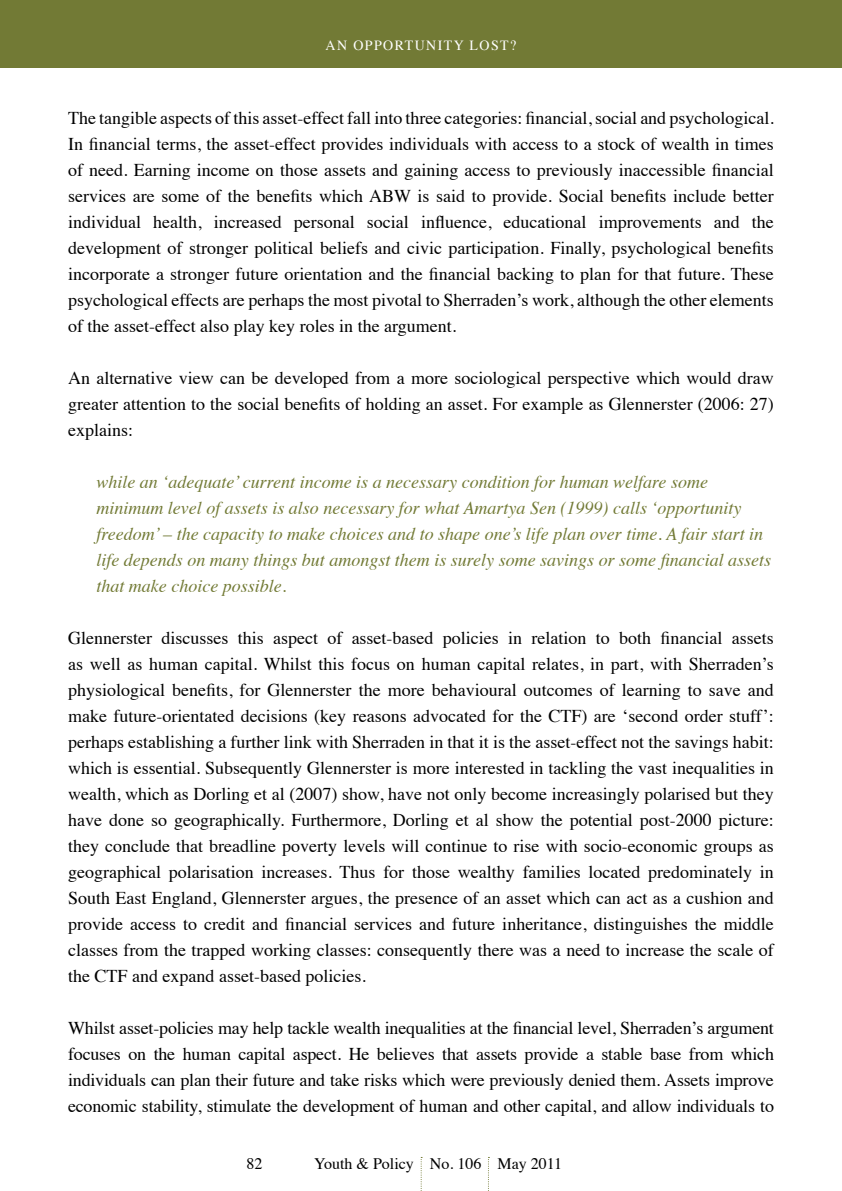
<style>
.page{position:relative;width:842px;height:1191px;background:#fff}
.page>*{position:absolute;margin:0;border:0;box-sizing:border-box;transform-origin:0 0}
.t1{font:18px/26px "Times";color:#000;text-align:justify}
.t2{font:italic 18px/26px "Times";color:#727a35}
.t3{font:16px "Times";color:#000}
.t4{font:14px "Times";letter-spacing:.1em;color:#fff}
</style>
<div class="page">
<svg style="left:421px;top:1157px;width:1px;height:34px"></svg>
<svg style="left:488px;top:1157px;width:1px;height:34px"></svg>
<div style="left:0;top:0;width:842px;height:68px;background:#727a35"></div>
<p class="t4" style="left:325px;top:32px;width:39px">An Opp</p>
<p class="t4" style="left:383px;top:32px;width:135px">ortunity Lost ?</p>
<p class="t1" style="left:68px;top:103px;width:707px">The tangible aspects of this asset-effect fall into three categories: financial, social and psychological.<br>In financial terms, the asset-effect provides individuals with access to a stock of wealth in times of need. Earning income on those assets and gaining access to previously inaccessible financial services are some of the benefits which ABW is said to provide. Social benefits include better individual health, increased personal social influence, educational improvements and the development of stronger political beliefs and civic participation. Finally, psychological benefits incorporate a stronger future orientation and the financial backing to plan for that future. These psychological effects are perhaps the most pivotal to Sherraden’s work, although the other elements of the asset-effect also play key roles in the argument.</p>
<p class="t1" style="left:68px;top:363px;width:707px">An alternative view can be developed from a more sociological perspective which would draw greater attention to the social benefits of holding an asset. For example as Glennerster (2006: 27) explains:</p>
<p class="t2" style="left:96px;top:468px;width:676px">while an ‘adequate’ current income is a necessary condition for human welfare some minimum level of assets is also necessary for what Amartya Sen (1999) calls ‘opportunity freedom’ – the capacity to make choices and to shape one’s life plan over time. A fair start in life depends on many things but amongst them is surely some savings or some financial assets that make choice possible.</p>
<p class="t1" style="left:68px;top:623px;width:708px">Glennerster discusses this aspect of asset-based policies in relation to both financial assets as well as human capital. Whilst this focus on human capital relates, in part, with Sherraden’s physiological benefits, for Glennerster the more behavioural outcomes of learning to save and make future-orientated decisions (key reasons advocated for the CTF) are ‘second order stuff’: perhaps establishing a further link with Sherraden in that it is the asset-effect not the savings habit: which is essential. Subsequently Glennerster is more interested in tackling the vast inequalities in wealth, which as Dorling et al (2007) show, have not only become increasingly polarised but they have done so geographically. Furthermore, Dorling et al show the potential post-2000 picture: they conclude that breadline poverty levels will continue to rise with socio-economic groups as geographical polarisation increases. Thus for those wealthy families located predominately in South East England, Glennerster argues, the presence of an asset which can act as a cushion and provide access to credit and financial services and future inheritance, distinguishes the middle classes from the trapped working classes: consequently there was a need to increase the scale of the CTF and expand asset-based policies.</p>
<p class="t1" style="left:68px;top:1013px;width:707px">Whilst asset-policies may help tackle wealth inequalities at the financial level, Sherraden’s argument focuses on the human capital aspect. He believes that assets provide a stable base from which individuals can plan their future and take risks which were previously denied them. Assets improve economic stability, stimulate the development of human and other capital, and allow individuals to</p>
<p class="t3" style="left:247px;top:1148px;width:17px">82</p>
<p class="t3" style="left:314px;top:1148px;width:250px">Youth &amp; Policy No. 106 May 2011</p>
</div>
